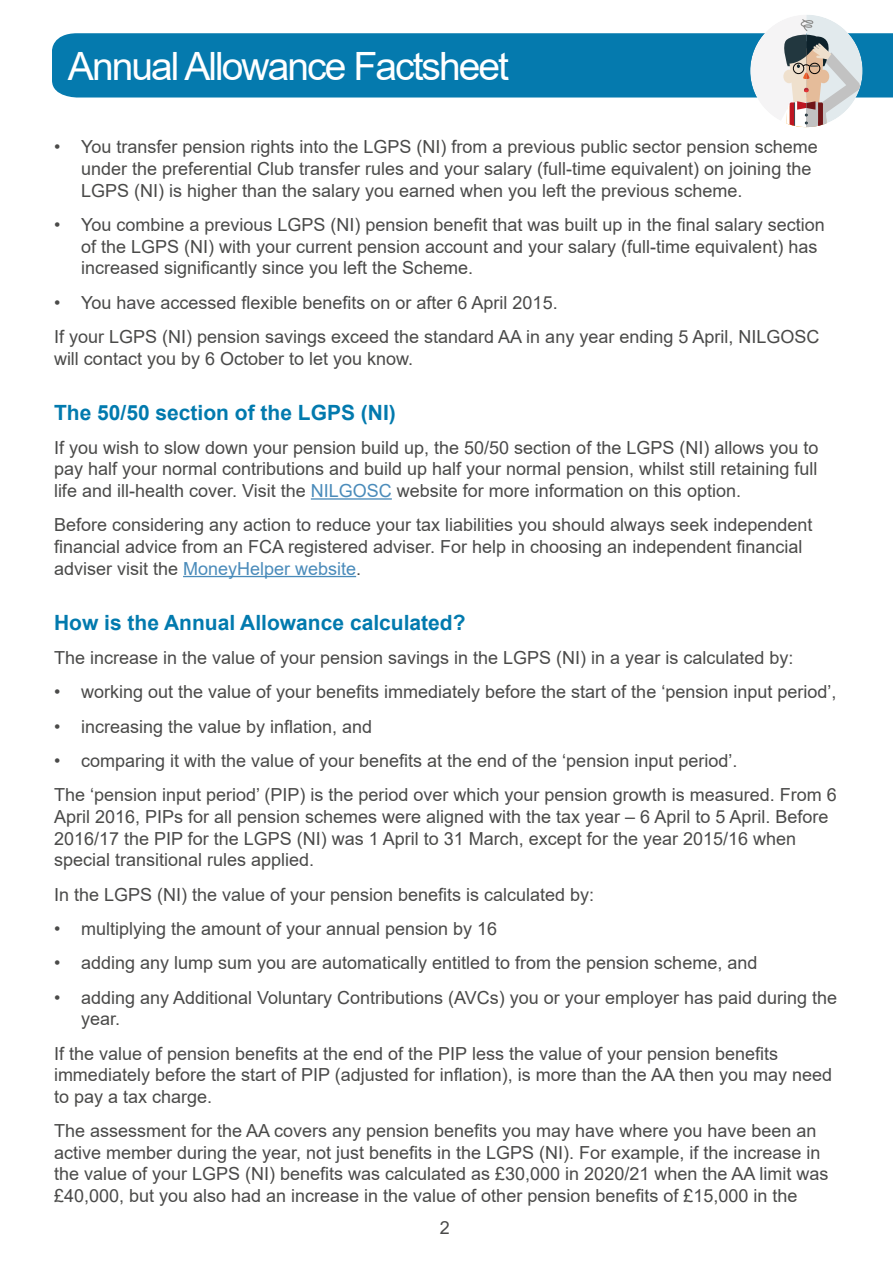
<style>
.page{position:relative;width:893px;height:1263px;background:#fff}
.page>*{position:absolute;margin:0;border:0;box-sizing:border-box;transform-origin:0 0}
.t1{font:39px "Arial";letter-spacing:-.05em;color:#fff}
.Large_Subhead{font:700 21px "Arial";color:#027aae}
.Body_Copy{font:18px/21.6px "Arial";color:#4a4a49}
.s1{color:#4a8bba}
</style>
<div class="page">
<div style="left:52px;top:33px;width:841px;height:65px;background:#057aae"></div>
<svg style="left:750px;top:15px;width:113px;height:112px"></svg>
<hr style="left:311px;top:498px;width:81px;height:2px;background:#4a8bba">
<hr style="left:183px;top:576px;width:173px;height:1px;background:#4a8bba">
<h1 class="t1" style="left:68px;top:39px;width:443px">Annual Allowance Factsheet</h1>
<p class="Body_Copy" style="left:81px;top:136px;width:738px;text-indent:-27px">• You transfer pension rights into the LGPS (NI) from a previous public sector pension scheme under the preferential Club transfer rules and your salary (full-time equivalent) on joining the<br>LGPS (NI) is higher than the salary you earned when you left the previous scheme.</p>
<p class="Body_Copy" style="left:81px;top:214px;width:745px;text-indent:-27px">• You combine a previous LGPS (NI) pension benefit that was built up in the final salary section of the LGPS (NI) with your current pension account and your salary (full-time equivalent) has increased significantly since you left the Scheme.</p>
<p class="Body_Copy" style="left:54px;top:291px;width:505px">• You have accessed flexible benefits on or after 6 April 2015.</p>
<p class="Body_Copy" style="left:54px;top:326px;width:767px">If your LGPS (NI) pension savings exceed the standard AA in any year ending 5 April, NILGOSC will contact you by 6 October to let you know.</p>
<h2 class="Large_Subhead" style="left:54px;top:397px;width:343px">The 50/50 section of the LGPS (NI)</h2>
<p class="Body_Copy" style="left:54px;top:437px;width:766px;text-align:justify">If you wish to slow down your pension build up, the 50/50 section of the LGPS (NI) allows you to pay half your normal contributions and build up half your normal pension, whilst still retaining full life and ill-health cover. Visit the <span class="s1">NILGOSC</span> website for more information on this option.</p>
<p class="Body_Copy" style="left:54px;top:514px;width:760px">Before considering any action to reduce your tax liabilities you should always seek independent financial advice from an FCA registered adviser. For help in choosing an independent financial adviser visit the <span class="s1">MoneyHelper website</span>.</p>
<h2 class="Large_Subhead" style="left:54px;top:607px;width:413px">How is the Annual Allowance calculated?</h2>
<p class="Body_Copy" style="left:54px;top:647px;width:741px">The increase in the value of your pension savings in the LGPS (NI) in a year is calculated by:</p>
<p class="Body_Copy" style="left:54px;top:681px;width:784px">• working out the value of your benefits immediately before the start of the ‘pension input period’,</p>
<p class="Body_Copy" style="left:54px;top:715px;width:320px">• increasing the value by inflation, and</p>
<p class="Body_Copy" style="left:54px;top:750px;width:685px">• comparing it with the value of your benefits at the end of the ‘pension input period’.</p>
<p class="Body_Copy" style="left:54px;top:784px;width:784px">The ‘pension input period’ (PIP) is the period over which your pension growth is measured. From 6<br>April 2016, PIPs for all pension schemes were aligned with the tax year – 6 April to 5 April. Before 2016/17 the PIP for the LGPS (NI) was 1 April to 31 March, except for the year 2015/16 when special transitional rules applied.</p>
<p class="Body_Copy" style="left:54px;top:883px;width:542px">In the LGPS (NI) the value of your pension benefits is calculated by:</p>
<p class="Body_Copy" style="left:54px;top:918px;width:445px">• multiplying the amount of your annual pension by 16</p>
<p class="Body_Copy" style="left:54px;top:952px;width:705px">• adding any lump sum you are automatically entitled to from the pension scheme, and</p>
<p class="Body_Copy" style="left:81px;top:986px;width:758px;text-indent:-27px">• adding any Additional Voluntary Contributions (AVCs) you or your employer has paid during the year.</p>
<p class="Body_Copy" style="left:54px;top:1042px;width:780px">If the value of pension benefits at the end of the PIP less the value of your pension benefits immediately before the start of PIP (adjusted for inflation), is more than the AA then you may need to pay a tax charge.</p>
<p class="Body_Copy" style="left:54px;top:1120px;width:776px">The assessment for the AA covers any pension benefits you may have where you have been an active member during the year, not just benefits in the LGPS (NI). For example, if the increase in the value of your LGPS (NI) benefits was calculated as £30,000 in 2020/21 when the AA limit was £40,000, but you also had an increase in the value of other pension benefits of £15,000 in the</p>
<p class="Body_Copy" style="left:440px;top:1216px;width:12px">2</p>
</div>
